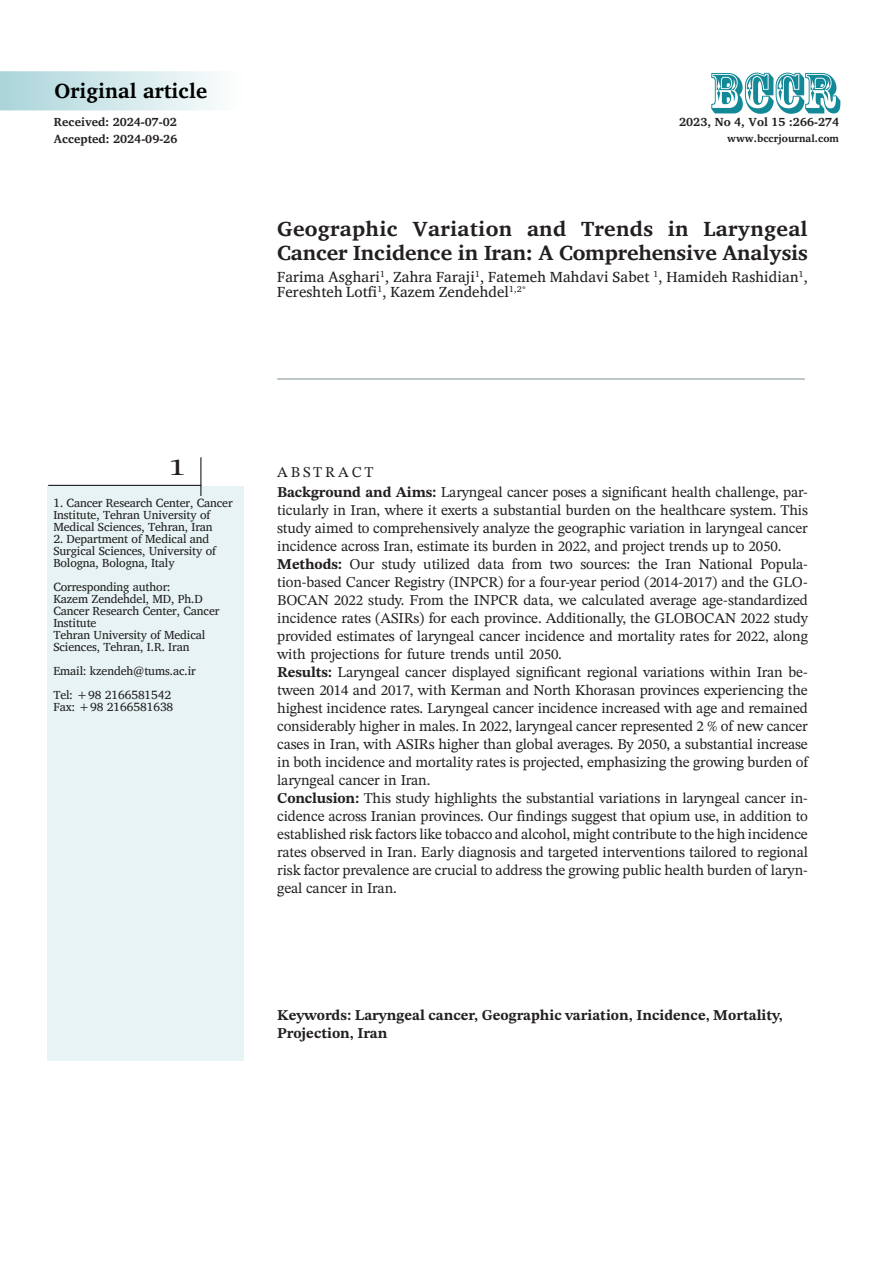
<style>
.page{position:relative;width:893px;height:1263px;background:#fff}
.page>*{position:absolute;margin:0;border:0;box-sizing:border-box;transform-origin:0 0}
.t1{font:54px "Rosewood Std";color:#138997}
.t2{font:24px "STIX Two Text";color:#231f20;scale:1.5 1}
.t3{font:700 21px/24px "Charis SIL";letter-spacing:-.01em;color:#231f20;scale:1.04 1}
.t4{font:700 21px "Charis SIL";color:#000}
.t5{font:15px/18px "STIX Two Math";letter-spacing:-.01em;color:#231f20;text-align:justify}
.t6{font:15px/15px "Charis SIL";letter-spacing:.01em;color:#231f20}
.t7{font:700 15px/18px "STIX Two Text";color:#231f20}
.t8{font:12px/12px "Charis SIL";letter-spacing:-.01em;color:#231f20}
.t9{font:700 12px "Charis SIL";color:#231f20}
.t10{font:700 10.5px "Charis SIL";color:#231f20}
.s1{font-family:"STIX Two Text";font-weight:700}
</style>
<div class="page">
<div style="left:48px;top:486px;width:196px;height:575px;background:#e7f3f4"></div>
<svg style="left:0;top:71px;width:216px;height:40px;background:#d0e7ea"></svg>
<hr style="left:48px;top:485px;width:153px;height:1px;background:#000">
<hr style="left:201px;top:457px;width:1px;height:39px;background:#000">
<hr style="left:277px;top:379px;width:528px;height:1px;background:#798f92">
<p class="t4" style="left:55px;top:79px;width:154px">Original article</p>
<p class="t1" style="left:709px;top:61px;width:131px">BCCR</p>
<p class="t9" style="left:54px;top:114px;width:125px">Received: 2024-07-02</p>
<p class="t9" style="left:679px;top:114px;width:161px">2023, No 4, Vol 15 :266-274</p>
<p class="t9" style="left:54px;top:132px;width:125px">Accepted: 2024-09-26</p>
<p class="t10" style="left:727px;top:132px;width:113px">www.bccrjournal.com</p>
<p class="t3" style="left:277px;top:217px;width:512px">Geographic Variation and Trends in Laryngeal<br>Cancer Incidence in Iran: A Comprehensive Analysis</p>
<p class="t6" style="left:277px;top:270px;width:532px">Farima Asghari<sup>1</sup>, Zahra Faraji<sup>1</sup>, Fatemeh Mahdavi Sabet <sup>1</sup>, Hamideh Rashidian<sup>1</sup>,<br>Fereshteh Lotfi<sup>1</sup>, Kazem Zendehdel<sup>1,2*</sup></p>
<p class="t2" style="left:168px;top:450px;width:13px">1</p>
<p class="t8" style="left:53px;top:497px;width:181px">1. Cancer Research Center, Cancer<br>Institute, Tehran University of<br>Medical Sciences, Tehran, Iran</p>
<p class="t8" style="left:53px;top:533px;width:164px">2. Department of Medical and<br>Surgical Sciences, University of<br>Bologna, Bologna, Italy</p>
<p class="t8" style="left:53px;top:581px;width:119px">Corresponding author:</p>
<p class="t8" style="left:53px;top:593px;width:151px">Kazem Zendehdel, MD, Ph.D</p>
<p class="t8" style="left:53px;top:605px;width:168px">Cancer Research Center, Cancer<br>Institute</p>
<p class="t8" style="left:53px;top:629px;width:154px">Tehran University of Medical<br>Sciences, Tehran, I.R. Iran</p>
<p class="t8" style="left:53px;top:665px;width:144px">Email: kzendeh@tums.ac.ir</p>
<p class="t8" style="left:53px;top:689px;width:119px">Tel: +98 2166581542</p>
<p class="t8" style="left:53px;top:701px;width:122px">Fax: +98 2166581638</p>
<p class="t5" style="left:277px;top:463px;width:98px">A B S T R A C T</p>
<p class="t5" style="left:277px;top:483px;width:532px"><span class="s1">Background and Aims:</span> Laryngeal cancer poses a significant health challenge, par&shy;ticularly in Iran, where it exerts a substantial burden on the healthcare system. This study aimed to comprehensively analyze the geographic variation in laryngeal cancer incidence across Iran, estimate its burden in 2022, and project trends up to 2050.</p>
<p class="t5" style="left:277px;top:555px;width:532px"><span class="s1">Methods:</span> Our study utilized data from two sources: the Iran National Popula&shy;tion-based Cancer Registry (INPCR) for a four-year period (2014-2017) and the GLO-BOCAN 2022 study. From the INPCR data, we calculated average age-standardized incidence rates (ASIRs) for each province. Additionally, the GLOBOCAN 2022 study provided estimates of laryngeal cancer incidence and mortality rates for 2022, along with projections for future trends until 2050.</p>
<p class="t5" style="left:277px;top:663px;width:532px"><span class="s1">Results:</span> Laryngeal cancer displayed significant regional variations within Iran be&shy;tween 2014 and 2017, with Kerman and North Khorasan provinces experiencing the highest incidence rates. Laryngeal cancer incidence increased with age and remained considerably higher in males. In 2022, laryngeal cancer represented 2 % of new cancer cases in Iran, with ASIRs higher than global averages. By 2050, a substantial increase in both incidence and mortality rates is projected, emphasizing the growing burden of laryngeal cancer in Iran.</p>
<p class="t5" style="left:277px;top:789px;width:532px"><span class="s1">Conclusion:</span> This study highlights the substantial variations in laryngeal cancer in&shy;cidence across Iranian provinces. Our findings suggest that opium use, in addition to established risk factors like tobacco and alcohol, might contribute to the high incidence rates observed in Iran. Early diagnosis and targeted interventions tailored to regional risk factor prevalence are crucial to address the growing public health burden of laryn&shy;geal cancer in Iran.</p>
<p class="t7" style="left:277px;top:1007px;width:507px">Keywords: Laryngeal cancer, Geographic variation, Incidence, Mortality,<br>Projection, Iran</p>
</div>
